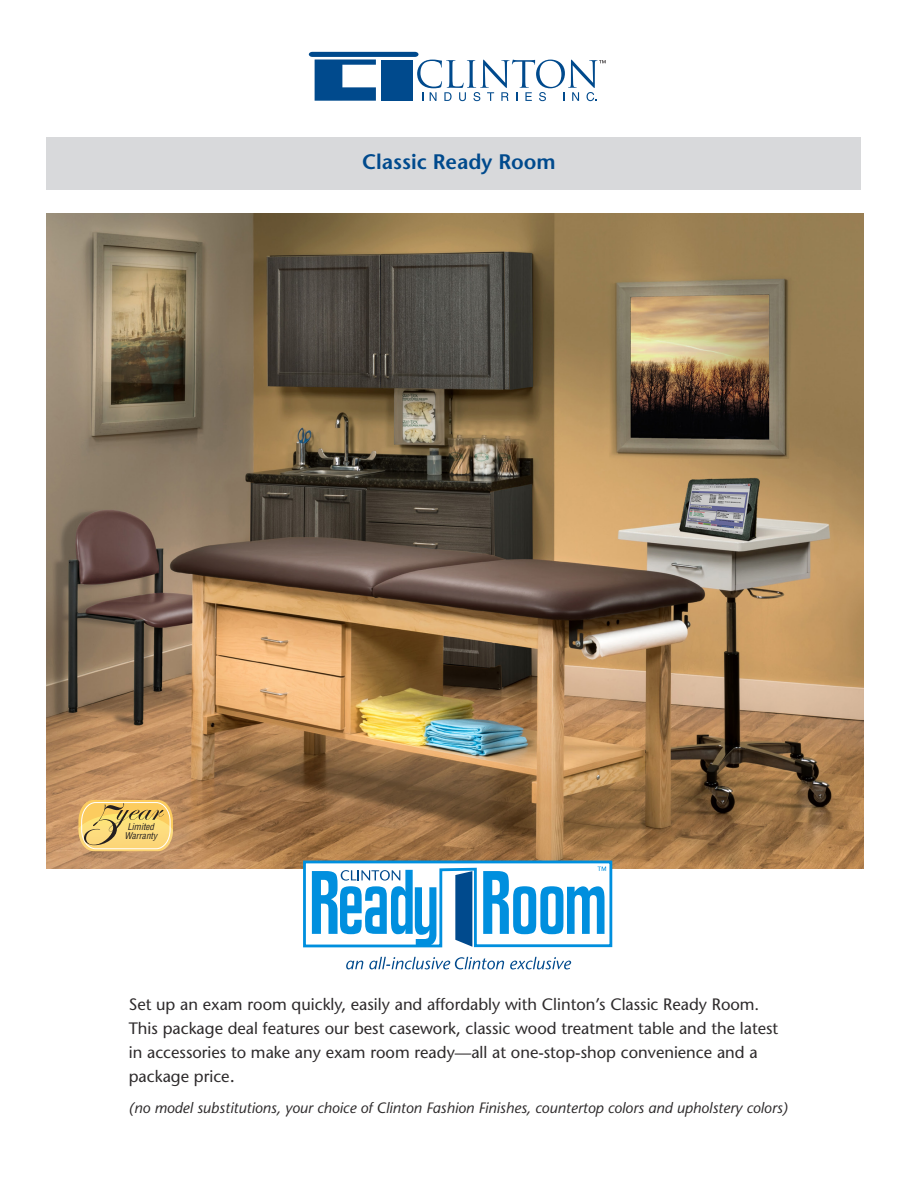
<style>
.page{position:relative;width:918px;height:1188px;background:#fff}
.page>*{position:absolute;margin:0;border:0;box-sizing:border-box;transform-origin:0 0}
.t1{font:600 21px "Stone Sans Std";color:#004a8d}
.t2{font:500 16.5px/24px "Stone Sans Std";color:#2e2b2c}
.t3{font:italic 500 15px "Stone Sans Std";color:#2e2b2c}
.t4{font:italic condensed 9.15px/8.9px "Helvetica";color:#231f20;text-align:center}
.s1{font-size:18px}
</style>
<div class="page">
<div style="left:46px;top:137px;width:815px;height:53px;background:#d8d9db"></div>
<svg style="left:309px;top:52px;width:297px;height:49px"></svg>
<img style="left:46px;top:214px;width:818px;height:654px">
<svg style="left:346px;top:961px;width:17px;height:8px"></svg>
<svg style="left:369px;top:957px;width:135px;height:12px"></svg>
<svg style="left:510px;top:957px;width:61px;height:12px"></svg>
<svg style="left:302px;top:859px;width:312px;height:89px"></svg>
<svg style="left:78px;top:800px;width:95px;height:51px;background:#e8c671"></svg>
<p class="t1" style="left:362px;top:149px;width:195px">Classic Ready Room</p>
<p class="t4" style="left:124px;top:823px;width:34px">Limited<br>Warranty</p>
<p class="t2" style="left:129px;top:993px;width:651px">Set up an exam room quickly, easily and affordably with Clinton’s Classic Ready Room.<br>This package deal features our best casework, classic wood treatment table and the latest in accessories to make any exam room ready—all at one-stop-shop convenience and a package price<span class="s1">.</span></p>
<p class="t3" style="left:129px;top:1099px;width:661px">(no model substitutions, your choice of Clinton Fashion Finishes, countertop colors and upholstery colors)</p>
</div>
